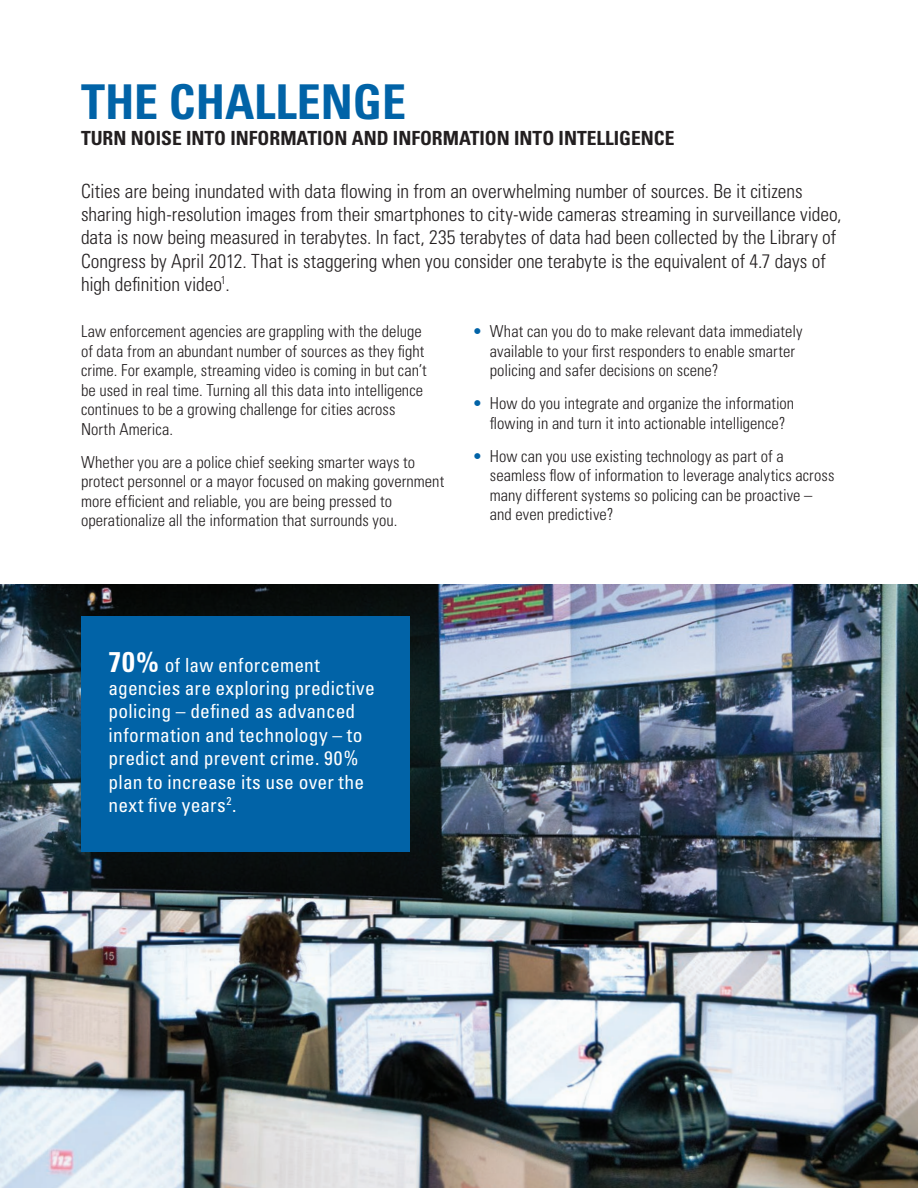
<style>
.page{position:relative;width:918px;height:1188px;background:#fff}
.page>*{position:absolute;margin:0;border:0;box-sizing:border-box;transform-origin:0 0}
.Big_body_copy{font:700 condensed 48px "Univers";color:#0163a7}
.Big_body_copy-2{font:300 condensed 19.5px/23.2px "Univers";color:#231f20}
.t1{font:condensed 19.5px/23.4px "Univers";letter-spacing:.01em;color:#fff}
.t2{font:700 condensed 19.5px "Univers";color:#231f20}
.Big_body_copy-3{font:300 condensed 16.5px/19.5px "Univers";color:#231f20}
.s1{color:#0163a7}
.s2{font-weight:700;font-size:28.5px}
</style>
<div class="page">
<img style="left:0;top:584px;width:918px;height:604px">
<div style="left:81px;top:617px;width:328px;height:235px;background:#0163a7"></div>
<p class="Big_body_copy" style="left:81px;top:73px;width:327px">THE CHALLENGE</p>
<p class="t2" style="left:81px;top:127px;width:595px">TURN NOISE INTO INFORMATION AND INFORMATION INTO INTELLIGENCE</p>
<p class="Big_body_copy-2" style="left:81px;top:179px;width:762px">Cities are being inundated with data flowing in from an overwhelming number of sources. Be it citizens sharing high-resolution images from their smartphones to city-wide cameras streaming in surveillance video, data is now being measured in terabytes. In fact, 235 terabytes of data had been collected by the Library of Congress by April 2012. That is staggering when you consider one terabyte is the equivalent of 4.7 days of high definition video<sup>1</sup>.</p>
<p class="Big_body_copy-3" style="left:81px;top:322px;width:347px">Law enforcement agencies are grappling with the deluge of data from an abundant number of sources as they fight crime. For example, streaming video is coming in but can’t be used in real time. Turning all this data into intelligence continues to be a growing challenge for cities across North America.</p>
<p class="Big_body_copy-3" style="left:81px;top:452px;width:365px">Whether you are a police chief seeking smarter ways to protect personnel or a mayor focused on making government more efficient and reliable, you are being pressed to operationalize all the information that surrounds you.</p>
<p class="Big_body_copy-3" style="left:490px;top:322px;width:314px;text-indent:-17px"><span class="s1">•</span> What can you do to make relevant data immediately available to your first responders to enable smarter policing and safer decisions on scene?</p>
<p class="Big_body_copy-3" style="left:472px;top:394px;width:323px;text-align:center"><span class="s1">•</span> How do you integrate and organize the information flowing in and turn it into actionable intelligence?</p>
<p class="Big_body_copy-3" style="left:490px;top:446px;width:346px;text-indent:-17px"><span class="s1">•</span> How can you use existing technology as part of a seamless flow of information to leverage analytics across many different systems so policing can be proactive – and even predictive?</p>
<p class="t1" style="left:109px;top:653px;width:268px"><span class="s2">70%</span> of law enforcement agencies are exploring predictive policing – defined as advanced information and technology – to predict and prevent crime. 90% plan to increase its use over the next five years<sup>2</sup>.</p>
</div>
